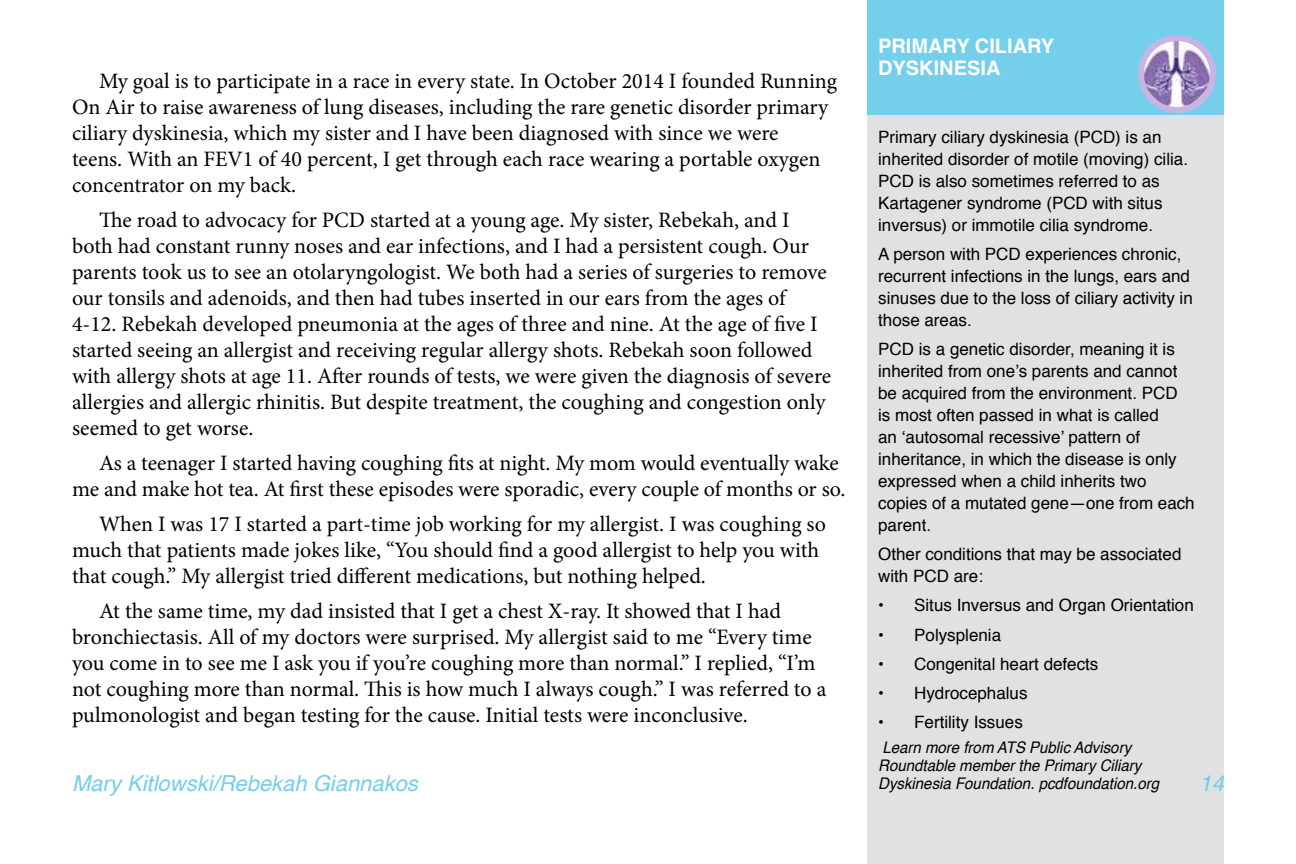
<style>
.page{position:relative;width:1296px;height:864px;background:#fff}
.page>*{position:absolute;margin:0;border:0;box-sizing:border-box;transform-origin:0 0}
.t1{font:22px/26px "Minion Pro";letter-spacing:-.005em;color:#000}
.t2{font:italic 22px "Helvetica";color:#74cfea}
.t3{font:700 20px/22px "Helvetica";color:#fff}
.t4{font:17px/22px "Helvetica";color:#000}
.t5{font:italic 16px/18px "Helvetica";color:#000;scale:.94 1}
</style>
<div class="page">
<div style="left:867px;top:99px;width:357px;height:765px;background:#e0e1e2"></div>
<div style="left:867px;top:0;width:357px;height:115px;background:#74cfea"></div>
<img style="left:1141px;top:38px;width:72px;height:72px;border-radius:36px">
<div style="left:1138px;top:35px;width:78px;height:78px;border:6px solid #c7b4e2;border-radius:50%"></div>
<p class="t3" style="left:878px;top:36px;width:177px">PRIMARY CILIARY<br>DYSKINESIA</p>
<p class="t1" style="left:72px;top:68px;width:767px;text-indent:27px">My goal is to participate in a race in every state. In October 2014 I founded Running On Air to raise awareness of lung diseases, including the rare genetic disorder primary ciliary dyskinesia, which my sister and I have been diagnosed with since we were<br>teens. With an FEV1 of 40 percent, I get through each race wearing a portable oxygen concentrator on my back.</p>
<p class="t1" style="left:72px;top:207px;width:761px;text-indent:27px">The road to advocacy for PCD started at a young age. My sister, Rebekah, and I both had constant runny noses and ear infections, and I had a persistent cough. Our parents took us to see an otolaryngologist. We both had a series of surgeries to remove our tonsils and adenoids, and then had tubes inserted in our ears from the ages of 4-12. Rebekah developed pneumonia at the ages of three and nine. At the age of five I started seeing an allergist and receiving regular allergy shots. Rebekah soon followed with allergy shots at age 11. After rounds of tests, we were given the diagnosis of severe allergies and allergic rhinitis. But despite treatment, the coughing and congestion only seemed to get worse.</p>
<p class="t1" style="left:72px;top:450px;width:775px;text-align:right">As a teenager I started having coughing fits at night. My mom would eventually wake<br>me and make hot tea. At first these episodes were sporadic, every couple of months or so.</p>
<p class="t1" style="left:72px;top:511px;width:756px;text-indent:27px">When I was 17 I started a part-time job working for my allergist. I was coughing so much that patients made jokes like, “You should find a good allergist to help you with that cough.” My allergist tried different medications, but nothing helped.</p>
<p class="t1" style="left:72px;top:598px;width:756px;text-indent:27px">At the same time, my dad insisted that I get a chest X-ray. It showed that I had bronchiectasis. All of my doctors were surprised. My allergist said to me “Every time you come in to see me I ask you if you’re coughing more than normal.” I replied, “I’m not coughing more than normal. This is how much I always cough.” I was referred to a pulmonologist and began testing for the cause. Initial tests were inconclusive.</p>
<p class="t4" style="left:878px;top:127px;width:311px">Primary ciliary dyskinesia (PCD) is an inherited disorder of motile (moving) cilia.<br>PCD is also sometimes referred to as Kartagener syndrome (PCD with situs inversus) or immotile cilia syndrome.</p>
<p class="t4" style="left:878px;top:244px;width:316px">A person with PCD experiences chronic, recurrent infections in the lungs, ears and sinuses due to the loss of ciliary activity in those areas.</p>
<p class="t4" style="left:878px;top:339px;width:318px">PCD is a genetic disorder, meaning it is inherited from one’s parents and cannot be acquired from the environment. PCD<br>is most often passed in what is called<br>an ‘autosomal recessive’ pattern of inheritance, in which the disease is only expressed when a child inherits two copies of a mutated gene—one from each parent.</p>
<p class="t4" style="left:878px;top:544px;width:305px">Other conditions that may be associated with PCD are:</p>
<p class="t4" style="left:878px;top:595px;width:317px">• Situs Inversus and Organ Orientation</p>
<p class="t4" style="left:878px;top:625px;width:124px">• Polysplenia</p>
<p class="t4" style="left:878px;top:654px;width:222px">• Congenital heart defects</p>
<p class="t4" style="left:878px;top:683px;width:151px">• Hydrocephalus</p>
<p class="t4" style="left:878px;top:712px;width:146px">• Fertility Issues</p>
<p class="t5" style="left:878px;top:739px;width:300px">Learn more from ATS Public Advisory<br>Roundtable member the Primary Ciliary<br>Dyskinesia Foundation. pcdfoundation.org</p>
<p class="t2" style="left:72px;top:766px;width:347px">Mary Kitlowski/Rebekah Giannakos</p>
<p class="t2" style="left:1200px;top:766px;width:26px">14</p>
</div>
